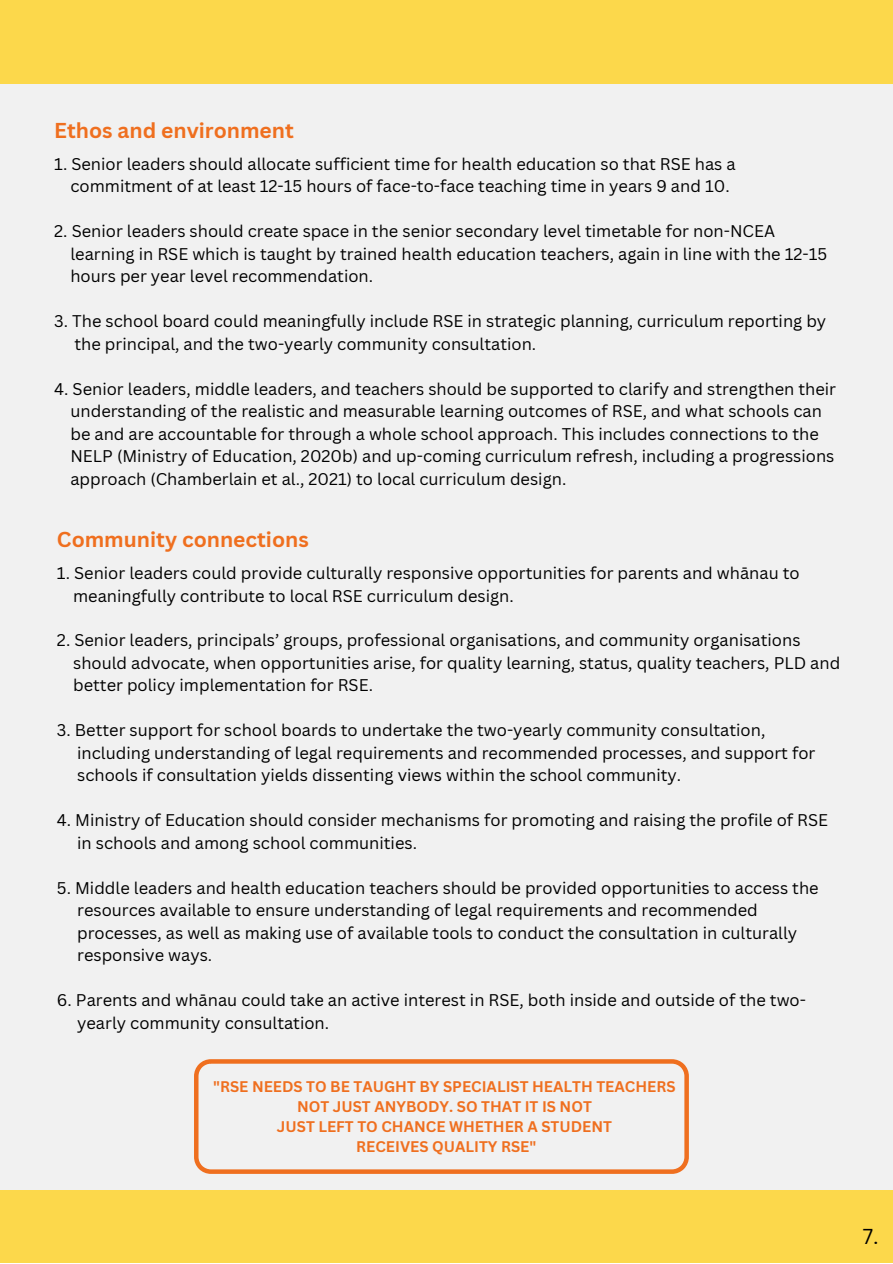
<style>
.page{position:relative;width:893px;height:1264px;background:#fff}
.page>*{position:absolute;margin:0;border:0;box-sizing:border-box;transform-origin:0 0}
.t1{font:700 21px "Canva Sans";color:#ef6f1f}
.t2{font:21px "Canva Sans";color:#000}
.t3{font:16.5px/22.5px "Canva Sans";color:#000}
.t4{font:700 15px/20.2px "Canva Sans";color:#ef6f1f;text-align:center}
</style>
<div class="page">
<div style="left:0;top:0;width:892px;height:1262px;background:#f1f1f1"></div>
<div style="left:0;top:1190px;width:892px;height:72px;background:#fcd84b"></div>
<svg style="left:194px;top:1059px;width:494px;height:114px"></svg>
<div style="left:0;top:0;width:892px;height:84px;background:#fcd84b"></div>
<p class="t1" style="left:54px;top:115px;width:241px">Ethos and environment</p>
<p class="t3" style="left:70px;top:152px;width:666px;text-indent:-16px">1. Senior leaders should allocate sufficient time for health education so that RSE has a commitment of at least 12-15 hours of face-to-face teaching time in years 9 and 10.</p>
<p class="t3" style="left:70px;top:220px;width:758px;text-indent:-16px">2. Senior leaders should create space in the senior secondary level timetable for non-NCEA learning in RSE which is taught by trained health education teachers, again in line with the 12-15 hours per year level recommendation.</p>
<p class="t3" style="left:74px;top:310px;width:753px;text-indent:-20px">3. The school board could meaningfully include RSE in strategic planning, curriculum reporting by the principal, and the two-yearly community consultation.</p>
<p class="t3" style="left:70px;top:377px;width:767px;text-indent:-16px">4. Senior leaders, middle leaders, and teachers should be supported to clarify and strengthen their understanding of the realistic and measurable learning outcomes of RSE, and what schools can be and are accountable for through a whole school approach. This includes connections to the NELP (Ministry of Education, 2020b) and up-coming curriculum refresh, including a progressions approach (Chamberlain et al., 2021) to local curriculum design.</p>
<p class="t1" style="left:57px;top:524px;width:253px">Community connections</p>
<p class="t3" style="left:73px;top:561px;width:728px;text-indent:-16px">1. Senior leaders could provide culturally responsive opportunities for parents and whānau to meaningfully contribute to local RSE curriculum design.</p>
<p class="t3" style="left:73px;top:629px;width:768px;text-indent:-16px">2. Senior leaders, principals’ groups, professional organisations, and community organisations should advocate, when opportunities arise, for quality learning, status, quality teachers, PLD and better policy implementation for RSE.</p>
<p class="t3" style="left:77px;top:718px;width:739px;text-indent:-20px">3. Better support for school boards to undertake the two-yearly community consultation, including understanding of legal requirements and recommended processes, and support for schools if consultation yields dissenting views within the school community.</p>
<p class="t3" style="left:77px;top:808px;width:752px;text-indent:-20px">4. Ministry of Education should consider mechanisms for promoting and raising the profile of RSE in schools and among school communities.</p>
<p class="t3" style="left:77px;top:876px;width:743px;text-indent:-20px">5. Middle leaders and health education teachers should be provided opportunities to access the resources available to ensure understanding of legal requirements and recommended processes, as well as making use of available tools to conduct the consultation in culturally responsive ways.</p>
<p class="t3" style="left:77px;top:988px;width:730px;text-indent:-20px">6. Parents and whānau could take an active interest in RSE, both inside and outside of the two&shy;yearly community consultation.</p>
<p class="t4" style="left:213px;top:1075px;width:464px">"RSE NEEDS TO BE TAUGHT BY SPECIALIST HEALTH TEACHERS NOT JUST ANYBODY. SO THAT IT IS NOT<br>JUST LEFT TO CHANCE WHETHER A STUDENT<br>RECEIVES QUALITY RSE"</p>
<p class="t2" style="left:862px;top:1221px;width:17px">7.</p>
</div>
